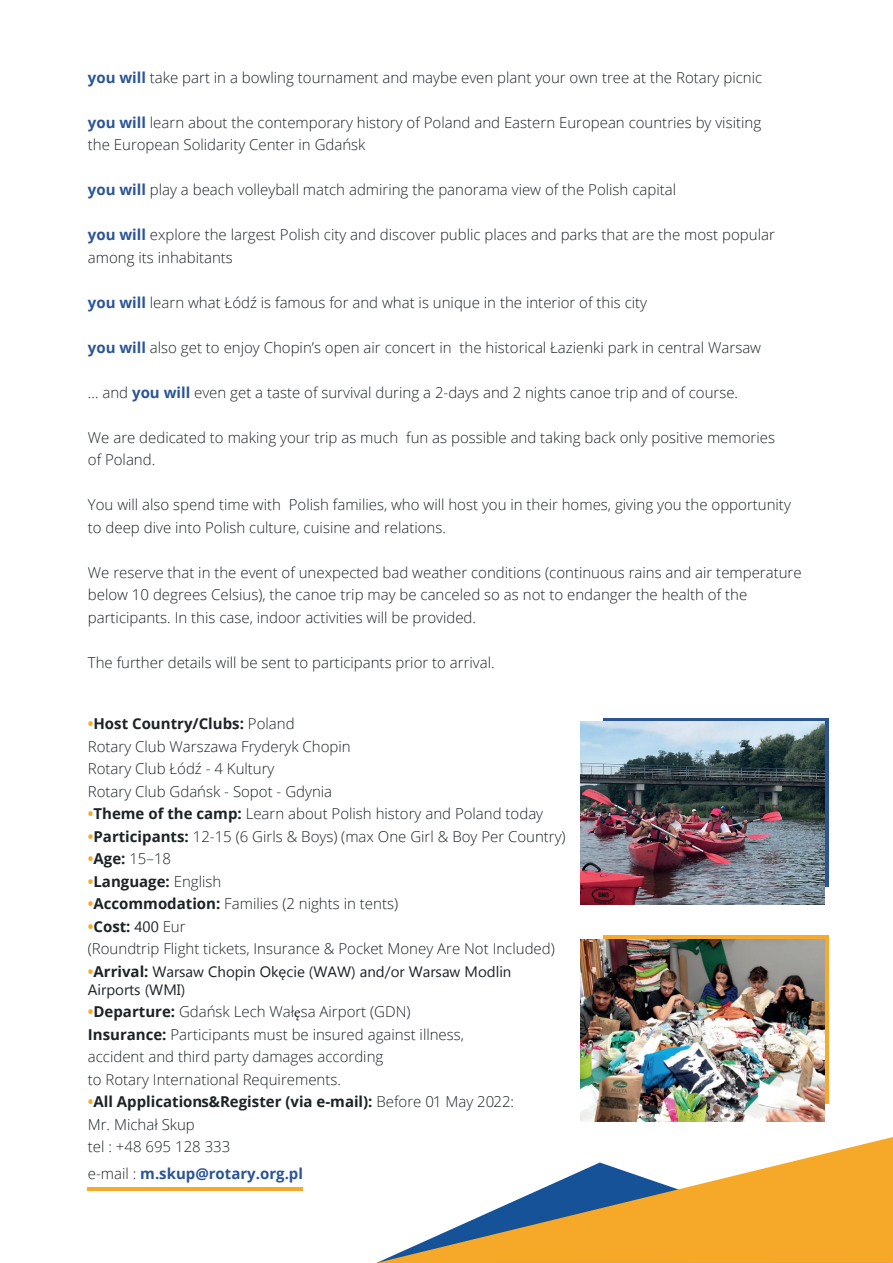
<style>
.page{position:relative;width:893px;height:1263px;background:#fff}
.page>*{position:absolute;margin:0;border:0;box-sizing:border-box;transform-origin:0 0}
.t1{font:300 15px/22.5px "Open Sans";color:#1d2225}
.t2{font:15px/18px "Gadugi";color:#1d2225}
.t3{font:700 15px "Open Sans";color:#2b5495}
.t4{font:700 15px "Open Sans";color:#1d2225}
.s1{font-weight:700;color:#2b5495}
.s2{font-weight:700;color:#f7a92b}
.s3{font-weight:700}
.s4{color:#f7a92b}
.s5{font-weight:300}
.s6{font-family:"Gadugi";font-weight:400}
.s7{font-family:"Open Sans";font-weight:700;color:#f7a92b}
.s8{font-family:"Open Sans";font-weight:700}
.s9{font-family:"Minion Pro";font-weight:400}
.s10{font-weight:300;color:#1d2225}
</style>
<div class="page">
<svg style="left:376px;top:1137px;width:517px;height:126px"></svg>
<hr style="left:87px;top:1187px;width:216px;height:4px;background:#f7a92b">
<div style="left:603px;top:718px;width:226px;height:169px;background:linear-gradient(to right,#2b5497,#2b5497)"></div>
<div style="left:603px;top:935px;width:226px;height:169px;background:#f7a92b"></div>
<img style="left:580px;top:722px;width:244px;height:183px">
<img style="left:580px;top:939px;width:244px;height:183px">
<p class="t1" style="left:88px;top:66px;width:676px"><span class="s1">you will</span> take part in a bowling tournament and maybe even plant your own tree at the Rotary picnic</p>
<p class="t1" style="left:88px;top:111px;width:675px"><span class="s1">you will</span> learn about the contemporary history of Poland and Eastern European countries by visiting the European Solidarity Center in Gdańsk</p>
<p class="t1" style="left:88px;top:178px;width:590px"><span class="s1">you will</span> play a beach volleyball match admiring the panorama view of the Polish capital</p>
<p class="t1" style="left:88px;top:223px;width:688px"><span class="s1">you will</span> explore the largest Polish city and discover public places and parks that are the most popular among its inhabitants</p>
<p class="t1" style="left:88px;top:291px;width:561px"><span class="s1">you will</span> learn what Łódź is famous for and what is unique in the interior of this city</p>
<p class="t1" style="left:88px;top:336px;width:675px"><span class="s1">you will</span> also get to enjoy Chopin’s open air concert in the historical Łazienki park in central Warsaw</p>
<p class="t1" style="left:88px;top:381px;width:652px">… and <span class="s1">you will</span> even get a taste of survival during a 2-days and 2 nights canoe trip and of course.</p>
<p class="t1" style="left:88px;top:426px;width:689px">We are dedicated to making your trip as much fun as possible and taking back only positive memories of Poland.</p>
<p class="t1" style="left:88px;top:493px;width:704px">You will also spend time with Polish families, who will host you in their homes, giving you the opportunity to deep dive into Polish culture, cuisine and relations.</p>
<p class="t1" style="left:88px;top:561px;width:715px">We reserve that in the event of unexpected bad weather conditions (continuous rains and air temperature below 10 degrees Celsius), the canoe trip may be canceled so as not to endanger the health of the participants. In this case, indoor activities will be provided.</p>
<p class="t1" style="left:88px;top:651px;width:408px">The further details will be sent to participants prior to arrival.</p>
<p class="t1" style="left:88px;top:712px;width:264px"><span class="s2">•</span><span class="s3">Host Country/Clubs:</span> Poland<br>Rotary Club Warszawa Fryderyk Chopin<br>Rotary Club Łódź - 4 Kultury<br>Rotary Club Gdańsk - Sopot - Gdynia</p>
<p class="t1" style="left:88px;top:802px;width:457px"><span class="s2">•</span><span class="s3">Theme of the camp:</span> Learn about Polish history and Poland today</p>
<p class="t1" style="left:88px;top:825px;width:479px"><span class="s2">•</span><span class="s3">Participants:</span> 12-15 (6 Girls &amp; Boys) (max One Girl &amp; Boy Per Country)</p>
<p class="t1" style="left:88px;top:847px;width:85px"><span class="s2">•</span><span class="s3">Age:</span> 15–18</p>
<p class="t4" style="left:88px;top:871px;width:135px"><span class="s4">•</span>Language: <span class="s5">English</span></p>
<p class="t1" style="left:88px;top:892px;width:312px"><span class="s2">•</span><span class="s3">Accommodation:</span> Families (2 nights in tents)</p>
<p class="t1" style="left:88px;top:915px;width:468px"><span class="s2">•</span><span class="s3">Cost:</span> <span class="s6">400</span> Eur<br>(Roundtrip Flight tickets, Insurance &amp; Pocket Money Are Not Included)</p>
<p class="t2" style="left:88px;top:963px;width:425px"><span class="s7">•</span><span class="s8">Arrival:</span> Warsaw Chopin Okęcie (WAW) and/or Warsaw Modlin<br>Airports (WMI)</p>
<p class="t1" style="left:88px;top:1000px;width:378px"><span class="s2">•</span><span class="s3">Departure:</span> Gdańsk Lech Wał<span class="s9">ę</span>sa Airport (GDN)<br><span class="s3">Insurance:</span> Participants must be insured against illness, accident and third party damages according<br>to Rotary International Requirements.</p>
<p class="t1" style="left:88px;top:1090px;width:428px"><span class="s2">•</span><span class="s3">All Applications&amp;Register (via e-mail):</span> Before 01 May 2022:<br>Mr. Michał Skup<br>tel : +48 695 128 333</p>
<p class="t3" style="left:88px;top:1163px;width:217px"><span class="s10">e-mail :</span> m.skup@rotary.org.pl</p>
</div>
